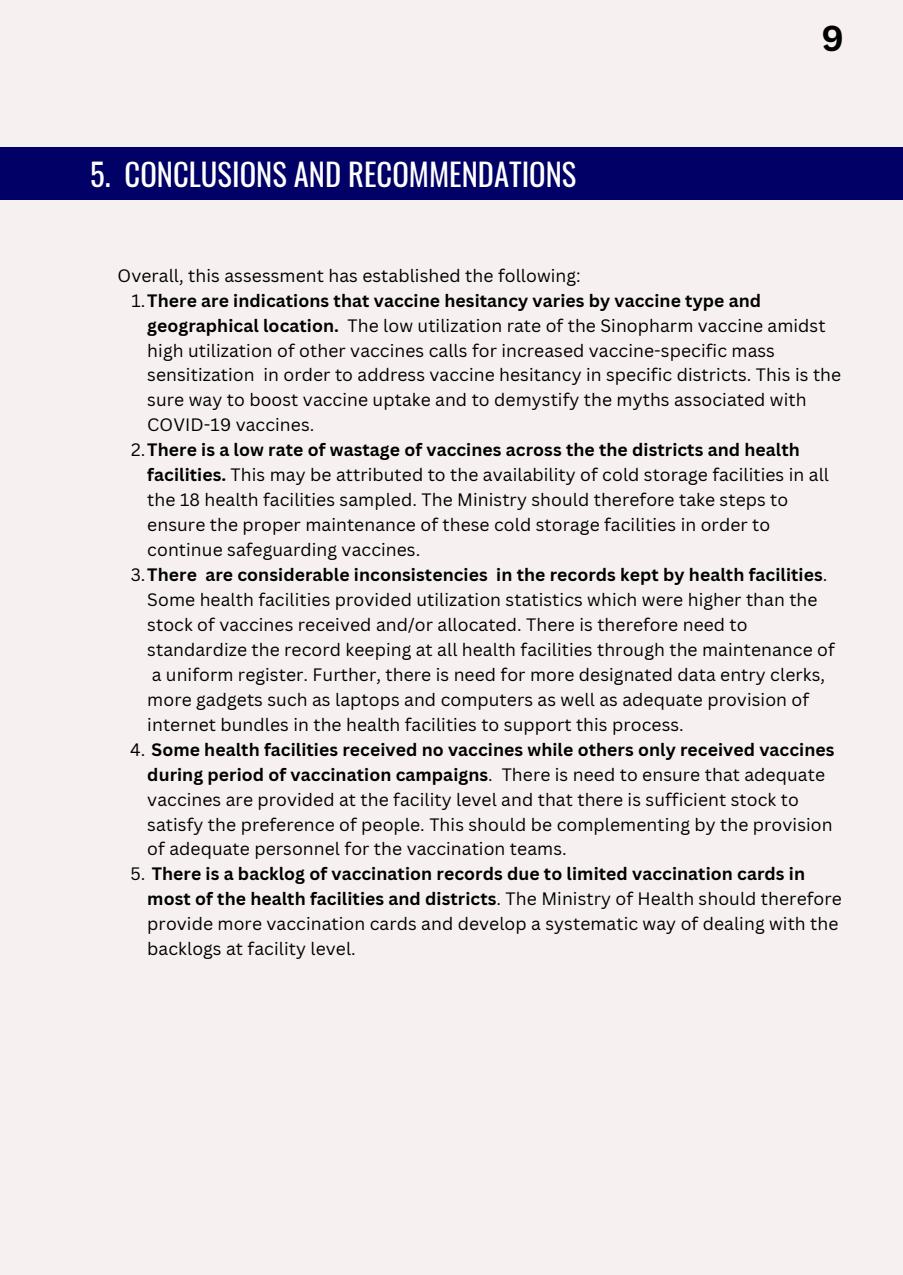
<style>
.page{position:relative;width:903px;height:1275px;background:#fff}
.page>*{position:absolute;margin:0;border:0;box-sizing:border-box;transform-origin:0 0}
.t1{font:700 35px "Canva Sans";color:#000}
.t2{font:30.62px "Oswald";color:#fff}
.t3{font:17.5px/24.8px "Canva Sans";letter-spacing:.005em;color:#000}
.t4{font:700 17.5px "Canva Sans";letter-spacing:.005em;color:#000}
.s1{font-weight:400}
.s2{font-weight:700}
</style>
<div class="page">
<div style="left:0;top:0;width:903px;height:1274px;background:#f6f0f0"></div>
<div style="left:0;top:147px;width:903px;height:52px;background:#006"></div>
<h2 class="t2" style="left:90px;top:151px;width:488px">5. CONCLUSIONS AND RECOMMENDATIONS</h2>
<p class="t3" style="left:118px;top:262px;width:465px">Overall, this assessment has established the following:</p>
<h1 class="t1" style="left:822px;top:14px;width:24px">9</h1>
<p class="t4" style="left:132px;top:288px;width:631px"><span class="s1">1.</span>There are indications that vaccine hesitancy varies by vaccine type and</p>
<p class="t3" style="left:147px;top:312px;width:680px"><span class="s2">geographical location.</span> The low utilization rate of the Sinopharm vaccine amidst</p>
<p class="t3" style="left:147px;top:337px;width:629px">high utilization of other vaccines calls for increased vaccine-specific mass</p>
<p class="t3" style="left:147px;top:362px;width:695px">sensitization in order to address vaccine hesitancy in specific districts. This is the</p>
<p class="t3" style="left:147px;top:387px;width:661px">sure way to boost vaccine uptake and to demystify the myths associated with</p>
<p class="t3" style="left:147px;top:412px;width:169px">COVID-19 vaccines.</p>
<p class="t4" style="left:131px;top:437px;width:670px"><span class="s1">2.</span>There is a low rate of wastage of vaccines across the the districts and health</p>
<p class="t3" style="left:147px;top:462px;width:683px"><span class="s2">facilities.</span> This may be attributed to the availability of cold storage facilities in all</p>
<p class="t3" style="left:147px;top:487px;width:643px">the 18 health facilities sampled. The Ministry should therefore take steps to</p>
<p class="t3" style="left:147px;top:512px;width:624px">ensure the proper maintenance of these cold storage facilities in order to</p>
<p class="t3" style="left:147px;top:537px;width:275px">continue safeguarding vaccines.</p>
<p class="t4" style="left:131px;top:562px;width:698px"><span class="s1">3.</span>There are considerable inconsistencies in the records kept by health facilities<span class="s1">.</span></p>
<p class="t3" style="left:147px;top:587px;width:672px">Some health facilities provided utilization statistics which were higher than the</p>
<p class="t3" style="left:147px;top:611px;width:602px">stock of vaccines received and/or allocated. There is therefore need to</p>
<p class="t3" style="left:147px;top:636px;width:689px">standardize the record keeping at all health facilities through the maintenance of</p>
<p class="t3" style="left:152px;top:661px;width:675px">a uniform register. Further, there is need for more designated data entry clerks,</p>
<p class="t3" style="left:147px;top:686px;width:663px">more gadgets such as laptops and computers as well as adequate provision of</p>
<p class="t3" style="left:147px;top:711px;width:538px">internet bundles in the health facilities to support this process.</p>
<p class="t3" style="left:147px;top:736px;width:689px;text-indent:-17px">4. <span class="s2">Some health facilities received no vaccines while others only received vaccines during period of vaccination campaigns</span>. There is need to ensure that adequate vaccines are provided at the facility level and that there is sufficient stock to satisfy the preference of people. This should be complementing by the provision of adequate personnel for the vaccination teams.</p>
<p class="t3" style="left:147px;top:861px;width:696px;text-indent:-17px">5. <span class="s2">There is a backlog of vaccination records due to limited vaccination cards in most of the health facilities and districts</span>. The Ministry of Health should therefore provide more vaccination cards and develop a systematic way of dealing with the backlogs at facility level.</p>
</div>
